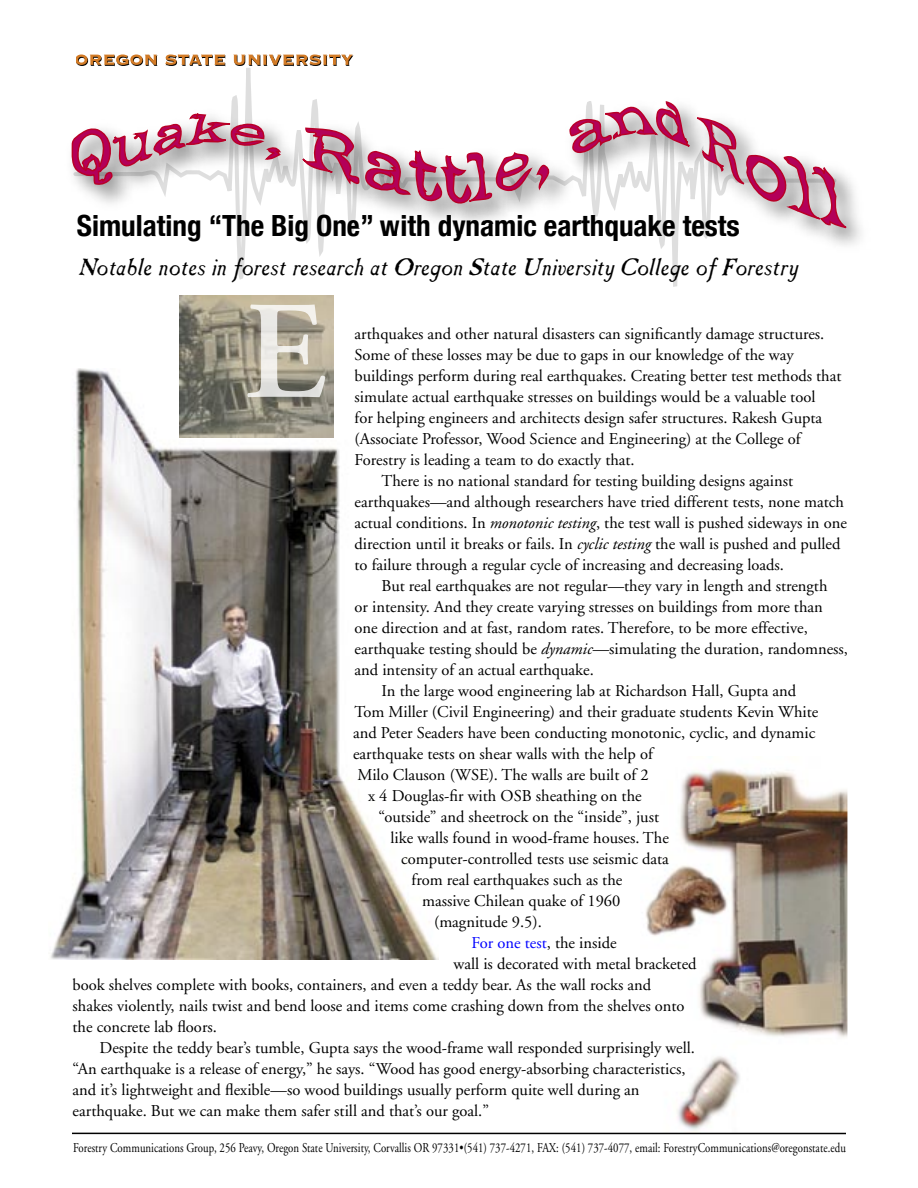
<style>
.page{position:relative;width:918px;height:1188px;background:#fff}
.page>*{position:absolute;margin:0;border:0;box-sizing:border-box;transform-origin:0 0}
.t1{font:700 condensed 29.25px "Helvetica Neue";color:#000}
.t2{font:italic 23.4px "Casablanca Antique";color:#000}
.Body_text{font:16.5px/21px "Adobe Garamond";color:#000}
.Body_text-2{font:16.5px "Adobe Garamond";color:#00f}
.t3{font:13.5px "Adobe Garamond";letter-spacing:.005em;color:#000;scale:.8 1}
.s1{font-style:italic}
.s2{color:#000}
</style>
<div class="page">
<svg style="left:658px;top:231px;width:51px;height:56px"></svg>
<svg style="left:236px;top:68px;width:119px;height:211px"></svg>
<img style="left:554px;top:168px;width:13px;height:34px">
<svg style="left:71px;top:84px;width:483px;height:142px"></svg>
<img style="left:558px;top:168px;width:11px;height:17px">
<svg style="left:569px;top:101px;width:284px;height:130px"></svg>
<img style="left:50px;top:369px;width:388px;height:590px">
<img style="left:179px;top:295px;width:155px;height:143px">
<svg style="left:247px;top:305px;width:78px;height:92px;background:#bdb8ab"></svg>
<img style="left:640px;top:769px;width:207px;height:364px">
<hr style="left:72px;top:1133px;width:774px;height:1px;background:#000">
<svg style="left:76px;top:54px;width:82px;height:12px"></svg>
<svg style="left:165px;top:54px;width:60px;height:12px"></svg>
<svg style="left:233px;top:54px;width:120px;height:12px"></svg>
<h1 class="t1" style="left:77px;top:208px;width:664px">Simulating “The Big One” with dynamic earthquake tests</h1>
<h2 class="t2" style="left:78px;top:253px;width:721px">Notable notes in forest research at Oregon State University College of Forestry</h2>
<p class="Body_text" style="left:355px;top:324px;width:488px">arthquakes and other natural disasters can significantly damage structures.<br>Some of these losses may be due to gaps in our knowledge of the way buildings perform during real earthquakes. Creating better test methods that simulate actual earthquake stresses on buildings would be a valuable tool<br>for helping engineers and architects design safer structures. Rakesh Gupta (Associate Professor, Wood Science and Engineering) at the College of Forestry is leading a team to do exactly that.</p>
<p class="Body_text" style="left:355px;top:471px;width:494px;text-indent:27px">There is no national standard for testing building designs against earthquakes—and although researchers have tried different tests, none match actual conditions. In <span class="s1">monotonic testing</span>, the test wall is pushed sideways in one direction until it breaks or fails. In <span class="s1">cyclic testing</span> the wall is pushed and pulled to failure through a regular cycle of increasing and decreasing loads.</p>
<p class="Body_text" style="left:355px;top:576px;width:495px;text-indent:27px">But real earthquakes are not regular—they vary in length and strength<br>or intensity. And they create varying stresses on buildings from more than one direction and at fast, random rates. Therefore, to be more effective, earthquake testing should be <span class="s1">dynamic</span>—simulating the duration, randomness, and intensity of an actual earthquake.</p>
<p class="Body_text" style="left:382px;top:681px;width:416px">In the large wood engineering lab at Richardson Hall, Gupta and</p>
<p class="Body_text" style="left:355px;top:702px;width:465px">Tom Miller (Civil Engineering) and their graduate students Kevin White</p>
<p class="Body_text" style="left:353px;top:723px;width:464px">and Peter Seaders have been conducting monotonic, cyclic, and dynamic</p>
<p class="Body_text" style="left:353px;top:744px;width:301px">earthquake tests on shear walls with the help of</p>
<p class="Body_text" style="left:358px;top:765px;width:293px">Milo Clauson (WSE). The walls are built of 2</p>
<p class="Body_text" style="left:368px;top:786px;width:275px">x 4 Douglas-fir with OSB sheathing on the</p>
<p class="Body_text" style="left:379px;top:807px;width:282px">“outside” and sheetrock on the “inside”, just</p>
<p class="Body_text" style="left:391px;top:828px;width:280px">like walls found in wood-frame houses. The</p>
<p class="Body_text" style="left:401px;top:849px;width:269px">computer-controlled tests use seismic data</p>
<p class="Body_text" style="left:412px;top:870px;width:212px">from real earthquakes such as the</p>
<p class="Body_text" style="left:422px;top:891px;width:200px">massive Chilean quake of 1960</p>
<p class="Body_text" style="left:434px;top:912px;width:109px">(magnitude 9.5).</p>
<p class="Body_text-2" style="left:472px;top:934px;width:147px">For one test<span class="s2">, the inside</span></p>
<p class="Body_text" style="left:454px;top:954px;width:245px">wall is decorated with metal bracketed</p>
<p class="Body_text" style="left:73px;top:975px;width:580px">book shelves complete with books, containers, and even a teddy bear. As the wall rocks and</p>
<p class="Body_text" style="left:73px;top:996px;width:614px">shakes violently, nails twist and bend loose and items come crashing down from the shelves onto</p>
<p class="Body_text" style="left:73px;top:1017px;width:146px">the concrete lab floors.</p>
<p class="Body_text" style="left:73px;top:1038px;width:624px;text-indent:27px">Despite the teddy bear’s tumble, Gupta says the wood-frame wall responded surprisingly well. “An earthquake is a release of energy,” he says. “Wood has good energy-absorbing characteristics, and it’s lightweight and flexible—so wood buildings usually perform quite well during an earthquake. But we can make them safer still and that’s our goal.”</p>
<p class="t3" style="left:73px;top:1140px;width:968px">Forestry Communications Group, 256 Peavy, Oregon State University, Corvallis OR 97331•(541) 737-4271, FAX: (541) 737-4077, email: ForestryCommunications@oregonstate.edu</p>
</div>
